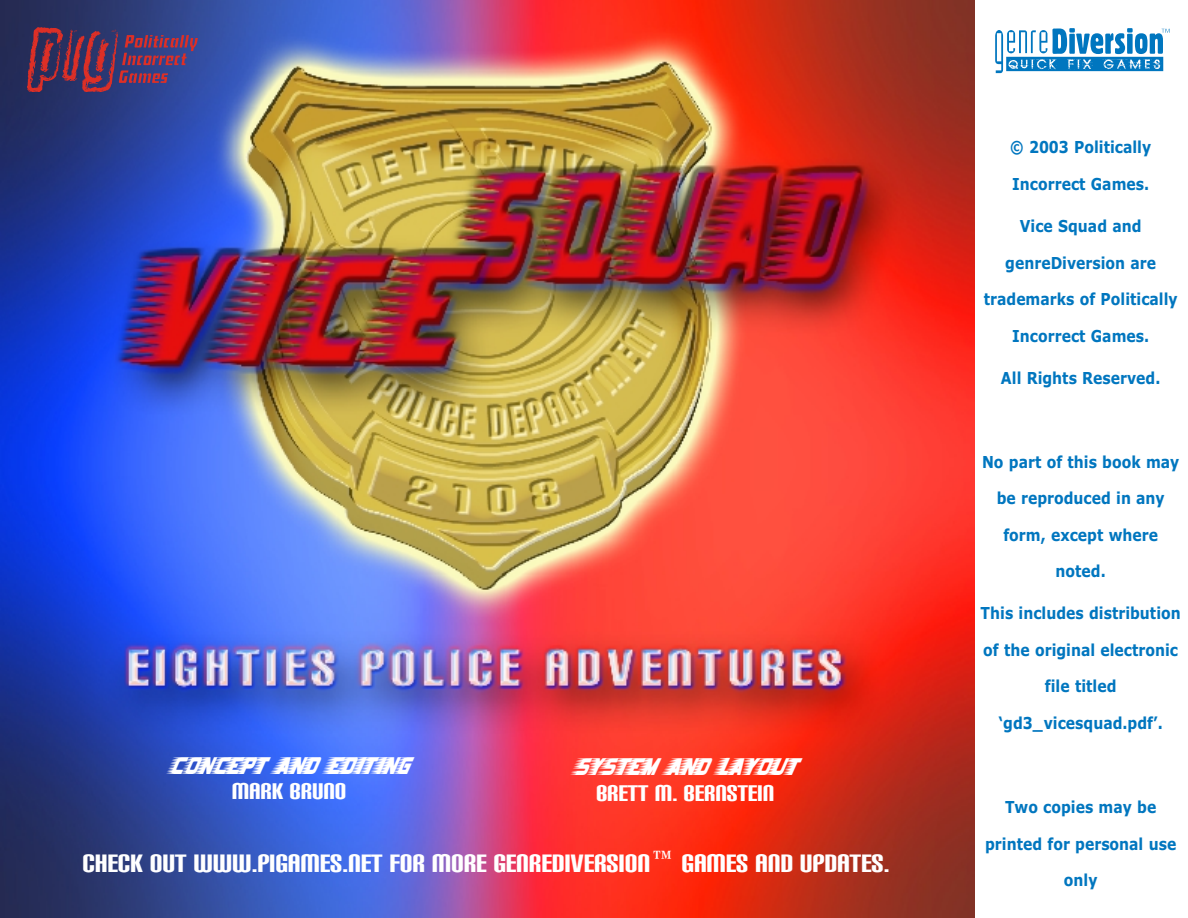
<style>
.page{position:relative;width:1188px;height:918px;background:#fff}
.page>*{position:absolute;margin:0;border:0;box-sizing:border-box;transform-origin:0 0}
.t1{font:30px "Carbon Block";color:#fff}
.t2{font:30px "Barbatrick";color:#fff}
.t3{font:27px "Carbon Block";color:#fff}
.t4{font:700 16.5px "Verdana";color:#0076bf;scale:.85 1}
.s1{font-family:"Caxton BT";font-weight:700}
</style>
<div class="page">
<img style="left:0;top:0;width:974px;height:918px">
<img style="left:27px;top:27px;width:173px;height:65px">
<h1 class="t2" style="left:169px;top:746px;width:241px">Concept and Editing</h1>
<h2 class="t3" style="left:232px;top:774px;width:116px">MARK BRUNO</h2>
<h1 class="t2" style="left:574px;top:747px;width:224px">System and Layout</h1>
<h2 class="t3" style="left:596px;top:775px;width:180px">BRETT M. BERNSTEIN</h2>
<h1 class="t1" style="left:83px;top:844px;width:808px">CHECK OUT WWW.PIGAMES.NET FOR MORE GENREDIVERSION<span class="s1">™</span> GAMES AND UPDATES.</h1>
<p class="t4" style="left:1010px;top:141px;width:167px">© 2003 Politically</p>
<p class="t4" style="left:1012px;top:178px;width:163px">Incorrect Games.</p>
<p class="t4" style="left:1020px;top:220px;width:145px">Vice Squad and</p>
<p class="t4" style="left:1005px;top:256px;width:179px">genreDiversion are</p>
<p class="t4" style="left:984px;top:293px;width:230px">trademarks of Politically</p>
<p class="t4" style="left:1012px;top:329px;width:163px">Incorrect Games.</p>
<p class="t4" style="left:1001px;top:371px;width:189px">All Rights Reserved.</p>
<p class="t4" style="left:982px;top:455px;width:234px">No part of this book may</p>
<p class="t4" style="left:997px;top:492px;width:199px">be reproduced in any</p>
<p class="t4" style="left:1003px;top:528px;width:184px">form, except where</p>
<p class="t4" style="left:1056px;top:565px;width:61px">noted.</p>
<p class="t4" style="left:981px;top:607px;width:237px">This includes distribution</p>
<p class="t4" style="left:983px;top:643px;width:231px">of the original electronic</p>
<p class="t4" style="left:1045px;top:680px;width:86px">file titled</p>
<p class="t4" style="left:999px;top:717px;width:195px">‘gd3_vicesquad.pdf’.</p>
<p class="t4" style="left:1005px;top:800px;width:180px">Two copies may be</p>
<p class="t4" style="left:985px;top:837px;width:226px">printed for personal use</p>
<p class="t4" style="left:1064px;top:874px;width:41px">only</p>
</div>
